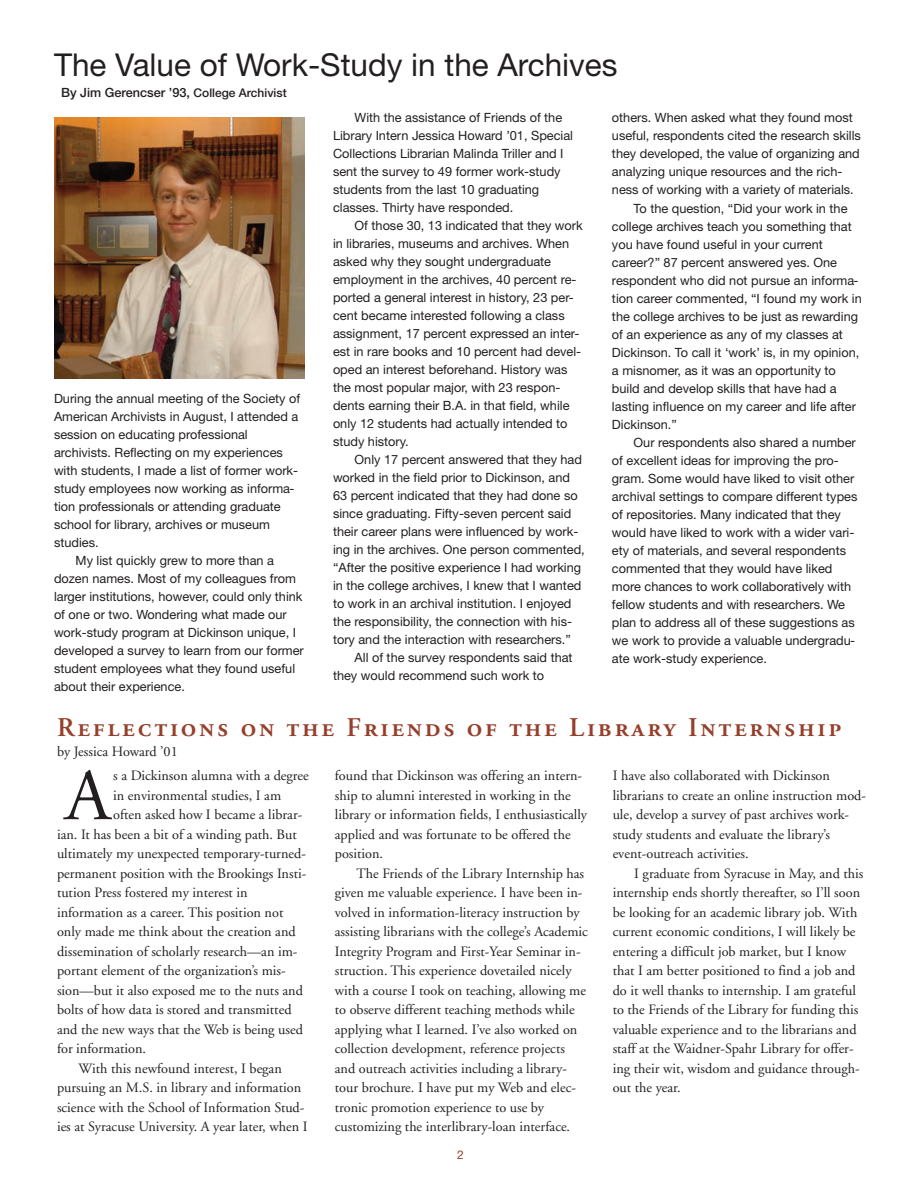
<style>
.page{position:relative;width:918px;height:1188px;background:#fff}
.page>*{position:absolute;margin:0;border:0;box-sizing:border-box;transform-origin:0 0}
.t1{font:73.05px "Adobe Garamond";color:#231f20}
.t2{font:31.5px "Helvetica Neue";color:#231f20}
.t3{font:27px "Adobe Garamond Semibold SC";letter-spacing:.1em;color:#96402c}
.t4{font:14.25px/19.5px "Adobe Garamond";color:#231f20}
.t5{font:12.75px/18px "Helvetica Neue";color:#231f20}
.t6{font:500 12.75px "Helvetica Neue";color:#231f20}
.t7{font:12px "Helvetica Neue";color:#96402c}
.s1{font-size:12px}
</style>
<div class="page">
<img style="left:54px;top:117px;width:250px;height:262px">
<h2 class="t2" style="left:54px;top:54px;width:565px">The Value of Work-Study in the Archives</h2>
<p class="t6" style="left:61px;top:88px;width:227px">By Jim Gerencser ’93, <span class="s1">College Archivist</span></p>
<p class="t5" style="left:54px;top:391px;width:248px">During the annual meeting of the Society of</p>
<p class="t5" style="left:54px;top:409px;width:246px">American Archivists in August, I attended a</p>
<p class="t5" style="left:54px;top:427px;width:195px">session on educating professional</p>
<p class="t5" style="left:54px;top:445px;width:230px">archivists. Reflecting on my experiences</p>
<p class="t5" style="left:54px;top:463px;width:246px">with students, I made a list of former work-</p>
<p class="t5" style="left:54px;top:481px;width:242px">study employees now working as informa-</p>
<p class="t5" style="left:54px;top:499px;width:228px">tion professionals or attending graduate</p>
<p class="t5" style="left:54px;top:517px;width:218px">school for library, archives or museum</p>
<p class="t5" style="left:54px;top:535px;width:46px">studies.</p>
<p class="t5" style="left:76px;top:553px;width:200px">My list quickly grew to more than a</p>
<p class="t5" style="left:54px;top:571px;width:243px">dozen names. Most of my colleagues from</p>
<p class="t5" style="left:54px;top:589px;width:250px">larger institutions, however, could only think</p>
<p class="t5" style="left:54px;top:607px;width:234px">of one or two. Wondering what made our</p>
<p class="t5" style="left:54px;top:625px;width:244px">work-study program at Dickinson unique, I</p>
<p class="t5" style="left:54px;top:643px;width:251px">developed a survey to learn from our former</p>
<p class="t5" style="left:54px;top:661px;width:243px">student employees what they found useful</p>
<p class="t5" style="left:54px;top:679px;width:132px">about their experience.</p>
<p class="t5" style="left:333px;top:110px;width:242px;text-indent:22px">With the assistance of Friends of the Library Intern Jessica Howard ’01, Special Collections Librarian Malinda Triller and I sent the survey to 49 former work-study students from the last 10 graduating classes. Thirty have responded.</p>
<p class="t5" style="left:333px;top:218px;width:251px;text-indent:22px">Of those 30, 13 indicated that they work in libraries, museums and archives. When asked why they sought undergraduate employment in the archives, 40 percent re&shy;ported a general interest in history, 23 per&shy;cent became interested following a class assignment, 17 percent expressed an inter&shy;est in rare books and 10 percent had devel&shy;oped an interest beforehand. History was the most popular major, with 23 respon&shy;dents earning their B.A. in that field, while only 12 students had actually intended to study history.</p>
<p class="t5" style="left:333px;top:452px;width:253px;text-indent:22px">Only 17 percent answered that they had worked in the field prior to Dickinson, and 63 percent indicated that they had done so since graduating. Fifty-seven percent said their career plans were influenced by work&shy;ing in the archives. One person commented, “After the positive experience I had working in the college archives, I knew that I wanted to work in an archival institution. I enjoyed the responsibility, the connection with his&shy;tory and the interaction with researchers.”</p>
<p class="t5" style="left:333px;top:650px;width:241px;text-indent:22px">All of the survey respondents said that they would recommend such work to</p>
<p class="t5" style="left:612px;top:110px;width:242px">others. When asked what they found most</p>
<p class="t5" style="left:612px;top:128px;width:250px">useful, respondents cited the research skills</p>
<p class="t5" style="left:612px;top:146px;width:249px">they developed, the value of organizing and</p>
<p class="t5" style="left:612px;top:164px;width:232px">analyzing unique resources and the rich-</p>
<p class="t5" style="left:612px;top:182px;width:243px">ness of working with a variety of materials.</p>
<p class="t5" style="left:634px;top:200px;width:215px">To the question, “Did your work in the</p>
<p class="t5" style="left:612px;top:218px;width:241px">college archives teach you something that</p>
<p class="t5" style="left:612px;top:236px;width:212px">you have found useful in your current</p>
<p class="t5" style="left:612px;top:254px;width:227px">career?” 87 percent answered yes. One</p>
<p class="t5" style="left:612px;top:272px;width:248px">respondent who did not pursue an informa-</p>
<p class="t5" style="left:612px;top:290px;width:251px">tion career commented, “I found my work in</p>
<p class="t5" style="left:612px;top:308px;width:248px">the college archives to be just as rewarding</p>
<p class="t5" style="left:612px;top:326px;width:233px">of an experience as any of my classes at</p>
<p class="t5" style="left:612px;top:344px;width:249px">Dickinson. To call it ‘work’ is, in my opinion,</p>
<p class="t5" style="left:612px;top:362px;width:225px">a misnomer, as it was an opportunity to</p>
<p class="t5" style="left:612px;top:380px;width:226px">build and develop skills that have had a</p>
<p class="t5" style="left:612px;top:398px;width:245px">lasting influence on my career and life after</p>
<p class="t5" style="left:612px;top:416px;width:66px">Dickinson.”</p>
<p class="t5" style="left:634px;top:434px;width:224px">Our respondents also shared a number</p>
<p class="t5" style="left:612px;top:452px;width:228px">of excellent ideas for improving the pro-</p>
<p class="t5" style="left:612px;top:470px;width:244px">gram. Some would have liked to visit other</p>
<p class="t5" style="left:612px;top:488px;width:247px">archival settings to compare different types</p>
<p class="t5" style="left:612px;top:506px;width:230px">of repositories. Many indicated that they</p>
<p class="t5" style="left:612px;top:524px;width:244px">would have liked to work with a wider vari-</p>
<p class="t5" style="left:612px;top:542px;width:236px">ety of materials, and several respondents</p>
<p class="t5" style="left:612px;top:560px;width:222px">commented that they would have liked</p>
<p class="t5" style="left:612px;top:578px;width:241px">more chances to work collaboratively with</p>
<p class="t5" style="left:612px;top:596px;width:235px">fellow students and with researchers. We</p>
<p class="t5" style="left:612px;top:614px;width:244px">plan to address all of these suggestions as</p>
<p class="t5" style="left:612px;top:632px;width:245px">we work to provide a valuable undergradu-</p>
<p class="t5" style="left:612px;top:650px;width:157px">ate work-study experience.</p>
<h3 class="t3" style="left:57px;top:717px;width:786px">Reflections on the Friends of the Library Internship</h3>
<p class="t4" style="left:57px;top:743px;width:122px">by Jessica Howard ’01</p>
<h1 class="t1" style="left:65px;top:767px;width:47px">A</h1>
<p class="t4" style="left:113px;top:767px;width:197px">s a Dickinson alumna with a degree</p>
<p class="t4" style="left:113px;top:787px;width:169px">in environmental studies, I am</p>
<p class="t4" style="left:113px;top:806px;width:191px">often asked how I became a librar-</p>
<p class="t4" style="left:57px;top:826px;width:241px">ian. It has been a bit of a winding path. But</p>
<p class="t4" style="left:57px;top:845px;width:250px">ultimately my unexpected temporary-turned-</p>
<p class="t4" style="left:57px;top:865px;width:251px">permanent position with the Brookings Insti-</p>
<p class="t4" style="left:57px;top:884px;width:192px">tution Press fostered my interest in</p>
<p class="t4" style="left:57px;top:904px;width:228px">information as a career. This position not</p>
<p class="t4" style="left:57px;top:923px;width:240px">only made me think about the creation and</p>
<p class="t4" style="left:57px;top:943px;width:242px">dissemination of scholarly research—an im-</p>
<p class="t4" style="left:57px;top:962px;width:230px">portant element of the organization’s mis-</p>
<p class="t4" style="left:57px;top:982px;width:247px">sion—but it also exposed me to the nuts and</p>
<p class="t4" style="left:57px;top:1001px;width:236px">bolts of how data is stored and transmitted</p>
<p class="t4" style="left:57px;top:1021px;width:247px">and the new ways that the Web is being used</p>
<p class="t4" style="left:57px;top:1040px;width:91px">for information.</p>
<p class="t4" style="left:79px;top:1060px;width:205px">With this newfound interest, I began</p>
<p class="t4" style="left:57px;top:1079px;width:246px">pursuing an M.S. in library and information</p>
<p class="t4" style="left:57px;top:1098px;width:249px">science with the School of Information Stud-</p>
<p class="t4" style="left:57px;top:1118px;width:252px">ies at Syracuse University. A year later, when I</p>
<p class="t4" style="left:335px;top:767px;width:254px">found that Dickinson was offering an intern&shy;ship to alumni interested in working in the library or information fields, I enthusiastically applied and was fortunate to be offered the position.</p>
<p class="t4" style="left:335px;top:865px;width:255px;text-indent:22px">The Friends of the Library Internship has given me valuable experience. I have been in&shy;volved in information-literacy instruction by assisting librarians with the college’s Academic Integrity Program and First-Year Seminar in&shy;struction. This experience dovetailed nicely with a course I took on teaching, allowing me to observe different teaching methods while applying what I learned. I’ve also worked on collection development, reference projects and outreach activities including a library&shy;tour brochure. I have put my Web and elec&shy;tronic promotion experience to use by customizing the interlibrary-loan interface.</p>
<p class="t7" style="left:457px;top:1150px;width:8px">2</p>
<p class="t4" style="left:613px;top:767px;width:255px">I have also collaborated with Dickinson librarians to create an online instruction mod&shy;ule, develop a survey of past archives work&shy;study students and evaluate the library’s event-outreach activities.</p>
<p class="t4" style="left:613px;top:865px;width:252px;text-indent:22px">I graduate from Syracuse in May, and this internship ends shortly thereafter, so I’ll soon be looking for an academic library job. With current economic conditions, I will likely be entering a difficult job market, but I know that I am better positioned to find a job and do it well thanks to internship. I am grateful to the Friends of the Library for funding this valuable experience and to the librarians and staff at the Waidner-Spahr Library for offer&shy;ing their wit, wisdom and guidance through&shy;out the year.</p>
</div>
